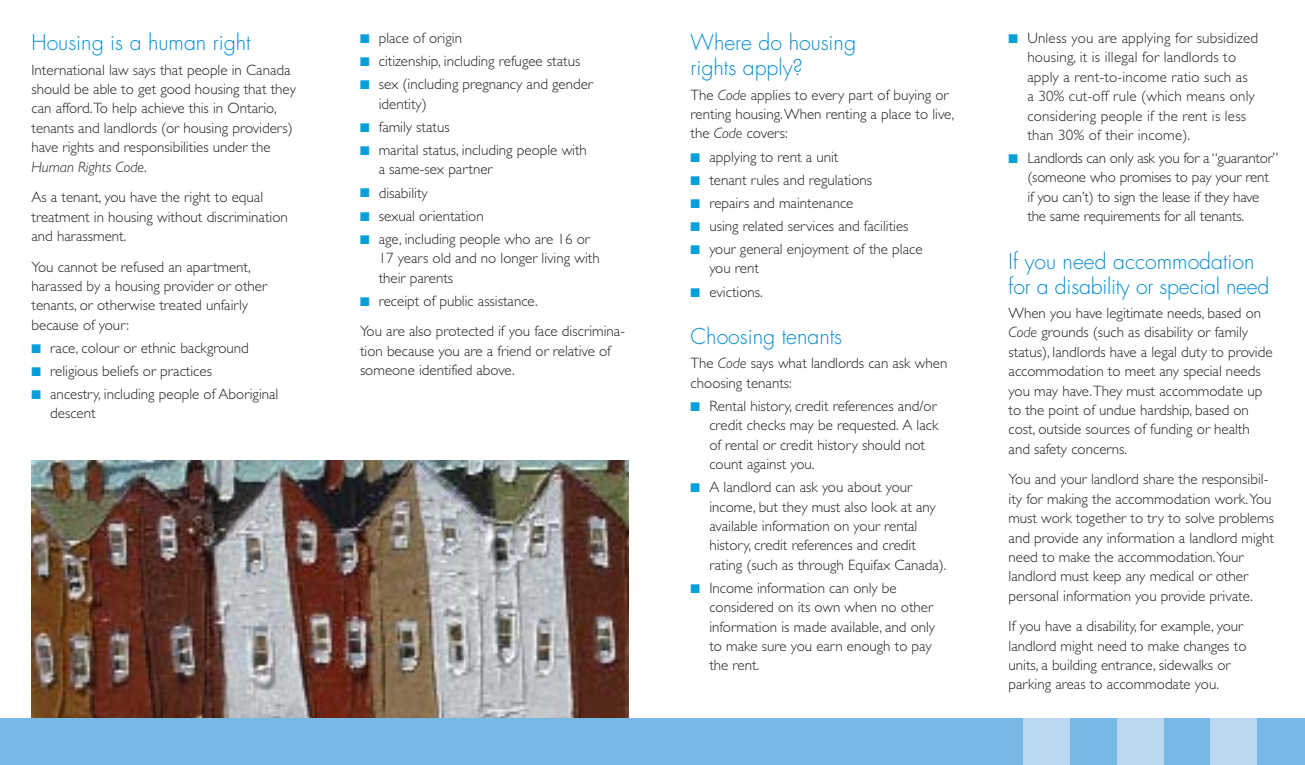
<style>
.page{position:relative;width:1305px;height:765px;background:#fff}
.page>*{position:absolute;margin:0;border:0;box-sizing:border-box;transform-origin:0 0}
.t1{font:300 21.25px/25px "Futura";color:#008cd2}
.t2{font:300 15px/19.4px "Gill Sans";color:#231f20}
.t3{font:12.5px/23.1px "Zapf Dingbats ITC";color:#079fda;text-align:justify}
.s1{font-style:italic}
</style>
<div class="page">
<img style="left:32px;top:460px;width:597px;height:258px">
<div style="left:0;top:718px;width:1305px;height:47px;background:#77b8e5"></div>
<div style="left:1023px;top:718px;width:47px;height:47px;background:#bad7f1"></div>
<div style="left:1117px;top:718px;width:47px;height:47px;background:#bad7f1"></div>
<div style="left:1210px;top:718px;width:47px;height:47px;background:#bad7f1"></div>
<h2 class="t1" style="left:32px;top:32px;width:221px">Housing is a human right</h2>
<p class="t2" style="left:32px;top:62px;width:266px">International law says that people in Canada should be able to get good housing that they can afford. To help achieve this in Ontario, tenants and landlords (or housing providers) have rights and responsibilities under the <span class="s1">Human Rights Code</span>.</p>
<p class="t2" style="left:32px;top:189px;width:258px">As a tenant, you have the right to equal treatment in housing without discrimination and harassment.</p>
<p class="t2" style="left:32px;top:258px;width:237px">You cannot be refused an apar tment, harassed by a housing provider or other tenants, or otherwise treated unfairly because of your :</p>
<p class="t3" style="left:32px;top:338px;width:11px">■ ■ ■</p>
<p class="t2" style="left:50px;top:340px;width:200px">race, colour or ethnic background</p>
<p class="t2" style="left:50px;top:363px;width:163px">religious beliefs or practices</p>
<p class="t2" style="left:50px;top:386px;width:230px">ancestr y, including people of Aboriginal descent</p>
<p class="t2" style="left:379px;top:30px;width:85px">place of origin</p>
<p class="t2" style="left:379px;top:53px;width:203px">citizenship, including refugee status</p>
<p class="t2" style="left:379px;top:76px;width:216px">sex (including pregnancy and gender identity)</p>
<p class="t2" style="left:379px;top:119px;width:72px">family status</p>
<p class="t2" style="left:379px;top:142px;width:210px">marital status, including people with a same-sex par tner</p>
<p class="t2" style="left:379px;top:184px;width:51px">disability</p>
<p class="t2" style="left:379px;top:208px;width:107px">sexual orientation</p>
<p class="t2" style="left:379px;top:231px;width:222px">age, including people who are 16 or<br>17 years old and no longer living with their parents</p>
<p class="t2" style="left:379px;top:293px;width:161px">receipt of public assistance.</p>
<p class="t3" style="left:360px;top:28px;width:11px">■ ■ ■</p>
<p class="t3" style="left:360px;top:182px;width:11px">■ ■ ■</p>
<p class="t3" style="left:360px;top:291px;width:11px">■</p>
<p class="t2" style="left:360px;top:323px;width:266px">You are also protected if you face discrimina&shy;tion because you are a friend or relative of someone identified above.</p>
<h2 class="t1" style="left:691px;top:32px;width:167px">Where do housing rights apply?</h2>
<p class="t2" style="left:691px;top:87px;width:265px">The <span class="s1">Code</span> applies to ever y par t of buying or renting housing. When renting a place to live, the <span class="s1">Code</span> covers:</p>
<p class="t2" style="left:709px;top:148px;width:131px">applying to rent a unit</p>
<p class="t2" style="left:709px;top:172px;width:164px">tenant rules and regulations</p>
<p class="t2" style="left:709px;top:195px;width:146px">repairs and maintenance</p>
<p class="t2" style="left:709px;top:218px;width:201px">using related ser vices and facilities</p>
<p class="t2" style="left:709px;top:241px;width:215px">your general enjoyment of the place you rent</p>
<p class="t2" style="left:709px;top:283px;width:55px">evictions.</p>
<p class="t3" style="left:691px;top:146px;width:11px">■ ■ ■ ■ ■</p>
<p class="t3" style="left:691px;top:281px;width:11px">■</p>
<h2 class="t1" style="left:691px;top:326px;width:153px">Choosing tenants</h2>
<p class="t2" style="left:691px;top:355px;width:258px">The <span class="s1">Code</span> says what landlords can ask when choosing tenants:</p>
<p class="t2" style="left:709px;top:398px;width:231px">Rental histor y, credit references and/or credit checks may be requested. A lack of rental or credit histor y should not count against you.</p>
<p class="t2" style="left:709px;top:479px;width:239px">A landlord can ask you about your income, but they must also look at any available information on your rental histor y, credit references and credit rating (such as through Equifax Canada).</p>
<p class="t2" style="left:709px;top:580px;width:227px">Income information can only be considered on its own when no other information is made available, and only to make sure you earn enough to pay the rent.</p>
<p class="t3" style="left:691px;top:396px;width:11px">■</p>
<p class="t3" style="left:691px;top:477px;width:11px">■</p>
<p class="t3" style="left:691px;top:578px;width:11px">■</p>
<p class="t3" style="left:1009px;top:28px;width:11px">■</p>
<p class="t3" style="left:1009px;top:148px;width:11px">■</p>
<p class="t2" style="left:1027px;top:30px;width:232px">Unless you are applying for subsidized housing, it is illegal for landlords to apply a rent-to-income ratio such as<br>a 30% cut-off r ule (which means only considering people if the rent is less than 30% of their income).</p>
<p class="t2" style="left:1027px;top:150px;width:253px">Landlords can only ask you for a “guarantor” (someone who promises to pay your rent if you can’t) to sign the lease if they have the same requirements for all tenants.</p>
<h2 class="t1" style="left:1009px;top:250px;width:262px">If you need accommodation for a disability or special need</h2>
<p class="t2" style="left:1009px;top:305px;width:265px">When you have legitimate needs, based on <span class="s1">Code</span> grounds (such as disability or family status), landlords have a legal duty to provide accommodation to meet any special needs you may have. They must accommodate up to the point of undue hardship, based on cost, outside sources of funding or health and safety concerns.</p>
<p class="t2" style="left:1009px;top:471px;width:267px">You and your landlord share the responsibil&shy;ity for making the accommodation work. You must work together to tr y to solve problems and provide any information a landlord might need to make the accommodation.Your landlord must keep any medical or other personal information you provide private.</p>
<p class="t2" style="left:1009px;top:618px;width:239px">If you have a disability, for example, your landlord might need to make changes to units, a building entrance, sidewalks or parking areas to accommodate you.</p>
</div>
